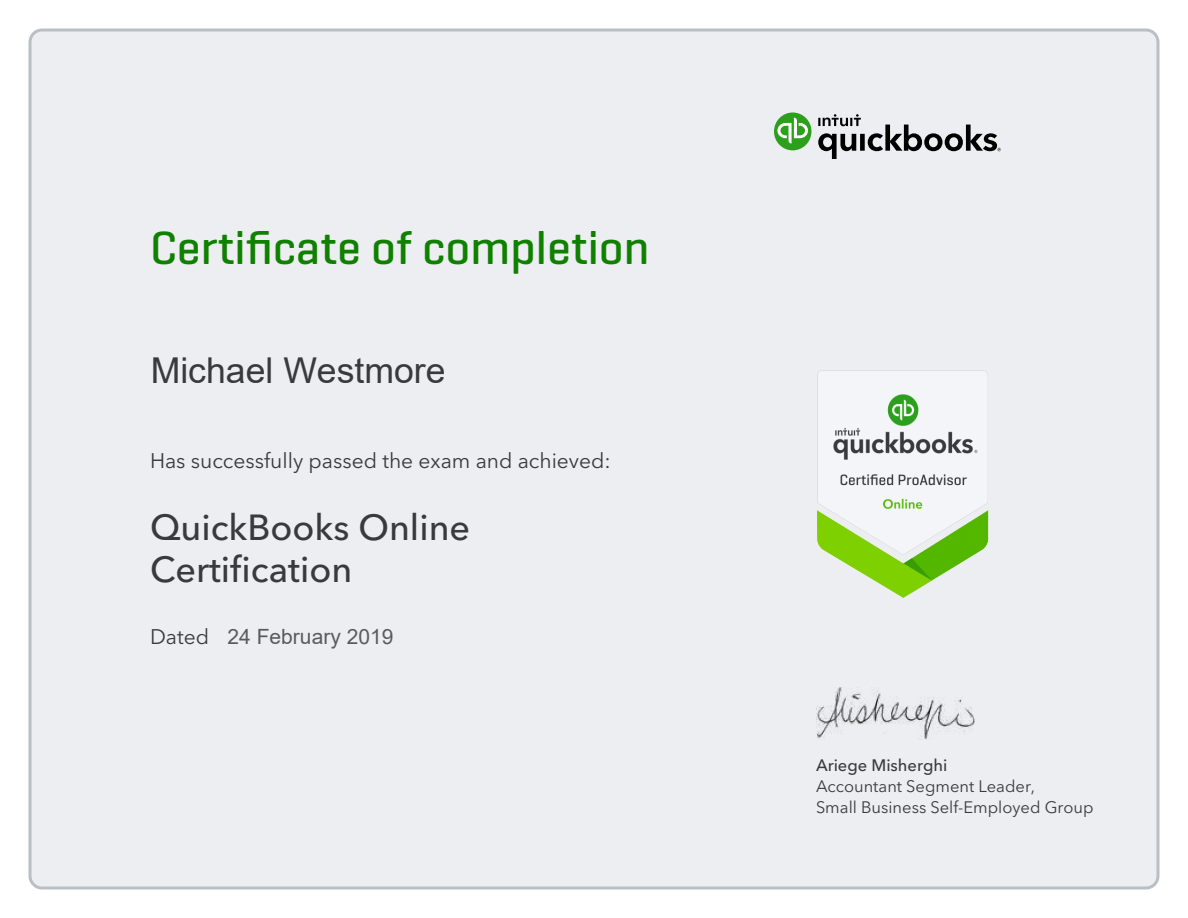
<style>
.page{position:relative;width:1188px;height:918px;background:#fff}
.page>*{position:absolute;margin:0;border:0;box-sizing:border-box;transform-origin:0 0}
.t1{font:500 48px "Geogrotesque";color:#108000}
.t2{font:500 36px/42px "Avenir Nextfor INTUIT";color:#393a3d}
.t3{font:35.7px "Arial";color:#393a3d}
.t4{font:21px "Avenir Nextfor INTUIT";color:#393a3d}
.t5{font:21px "Arial";color:#595b60}
.t6{font:16.5px/21px "Avenir Nextfor INTUIT";color:#393a3d}
.t7{font:500 16.5px "Avenir Nextfor INTUIT";color:#393a3d}
</style>
<div class="page">
<div style="left:30px;top:30px;width:1128px;height:858px;background:#eceef1;border-radius:12px"></div>
<div style="left:774px;top:112px;width:37px;height:38px;background:#2ca01c;border-radius:50%"></div>
<svg style="left:777px;top:118px;width:31px;height:25px"></svg>
<svg style="left:818px;top:114px;width:183px;height:45px"></svg>
<img style="left:816px;top:688px;width:159px;height:52px">
<img style="left:817px;top:370px;width:171px;height:227px">
<h1 class="t1" style="left:150px;top:218px;width:501px">Certificate of completion</h1>
<h3 class="t3" style="left:151px;top:357px;width:296px">Michael Westmore</h3>
<p class="t4" style="left:150px;top:452px;width:462px">Has successfully passed the exam and achieved:</p>
<h2 class="t2" style="left:150px;top:510px;width:322px">QuickBooks Online<br>Certification</h2>
<p class="t4" style="left:150px;top:627px;width:61px">Dated</p>
<p class="t5" style="left:228px;top:628px;width:167px">24 February 2019</p>
<p class="t7" style="left:816px;top:759px;width:133px">Ariege Misherghi</p>
<p class="t6" style="left:816px;top:777px;width:279px">Accountant Segment Leader,<br>Small Business Self-Employed Group</p>
</div>
